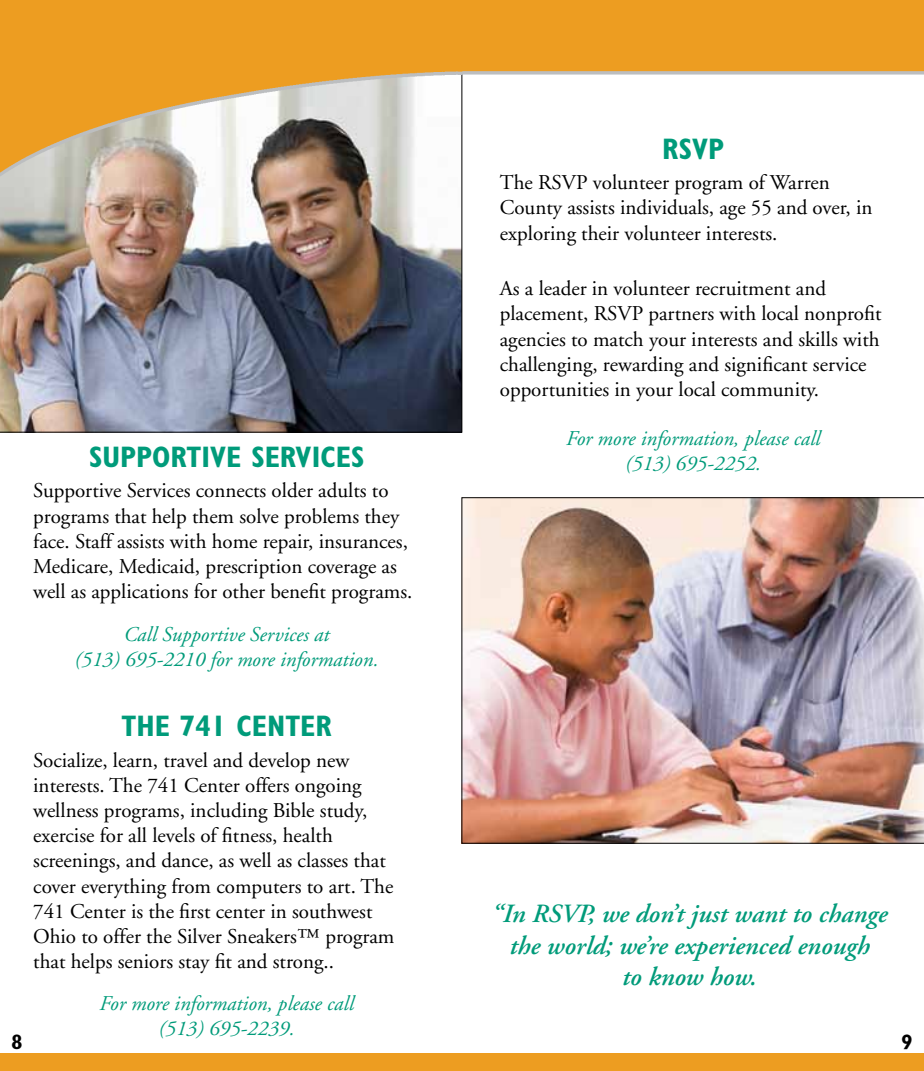
<style>
.page{position:relative;width:924px;height:1071px;background:#fff}
.page>*{position:absolute;margin:0;border:0;box-sizing:border-box;transform-origin:0 0}
.t1{font:700 condensed 29.75px "Gill Sans";color:#009b7a}
.t2{font:italic 600 26.25px/31.5px "Adobe Garamond";color:#009b7a;text-align:center}
.t3{font:21px/25.2px "Adobe Garamond";color:#000}
.t4{font:italic 21px/25.2px "Adobe Garamond";color:#009b7a;text-align:center}
.t5{font:700 condensed 21px "Gill Sans";color:#000}
</style>
<div class="page">
<img style="left:0;top:185px;width:462px;height:248px">
<img style="left:0;top:181px;width:463px;height:4px">
<img style="left:0;top:0;width:924px;height:181px">
<div style="left:0;top:1054px;width:924px;height:17px;background:#ed9d21"></div>
<img style="left:461px;top:497px;width:463px;height:347px">
<h1 class="t1" style="left:89px;top:439px;width:277px">SUPPORTIVE SERVICES</h1>
<p class="t3" style="left:33px;top:479px;width:380px">Supportive Services connects older adults to programs that help them solve problems they face. Staff assists with home repair, insurances, Medicare, Medicaid, prescription coverage as well as applications for other benefit programs.</p>
<p class="t4" style="left:75px;top:622px;width:305px">Call Supportive Services at<br>(513) 695-2210 for more information.</p>
<h1 class="t1" style="left:662px;top:131px;width:63px">RSVP</h1>
<p class="t3" style="left:500px;top:171px;width:374px">The RSVP volunteer program of Warren<br>County assists individuals, age 55 and over, in exploring their volunteer interests.</p>
<p class="t3" style="left:500px;top:276px;width:383px">As a leader in volunteer recruitment and placement, RSVP partners with local nonprofit agencies to match your interests and skills with challenging, rewarding and significant service opportunities in your local community.</p>
<p class="t4" style="left:566px;top:426px;width:256px">For more information, please call (513) 695-2252.</p>
<h1 class="t1" style="left:122px;top:709px;width:212px">THE 741 CENTER</h1>
<p class="t3" style="left:33px;top:748px;width:363px">Socialize, learn, travel and develop new interests. The 741 Center offers ongoing wellness programs, including Bible study, exercise for all levels of fitness, health screenings, and dance, as well as classes that cover everything from computers to art. The 741 Center is the first center in southwest Ohio to offer the Silver Sneakers™ program that helps seniors stay fit and strong..</p>
<p class="t4" style="left:100px;top:991px;width:256px">For more information, please call (513) 695-2239.</p>
<p class="t2" style="left:491px;top:899px;width:397px">“In RSVP, we don’t just want to change the world; we’re experienced enough<br>to know how.</p>
<p class="t5" style="left:12px;top:1029px;width:12px">8</p>
<p class="t5" style="left:901px;top:1029px;width:12px">9</p>
</div>
